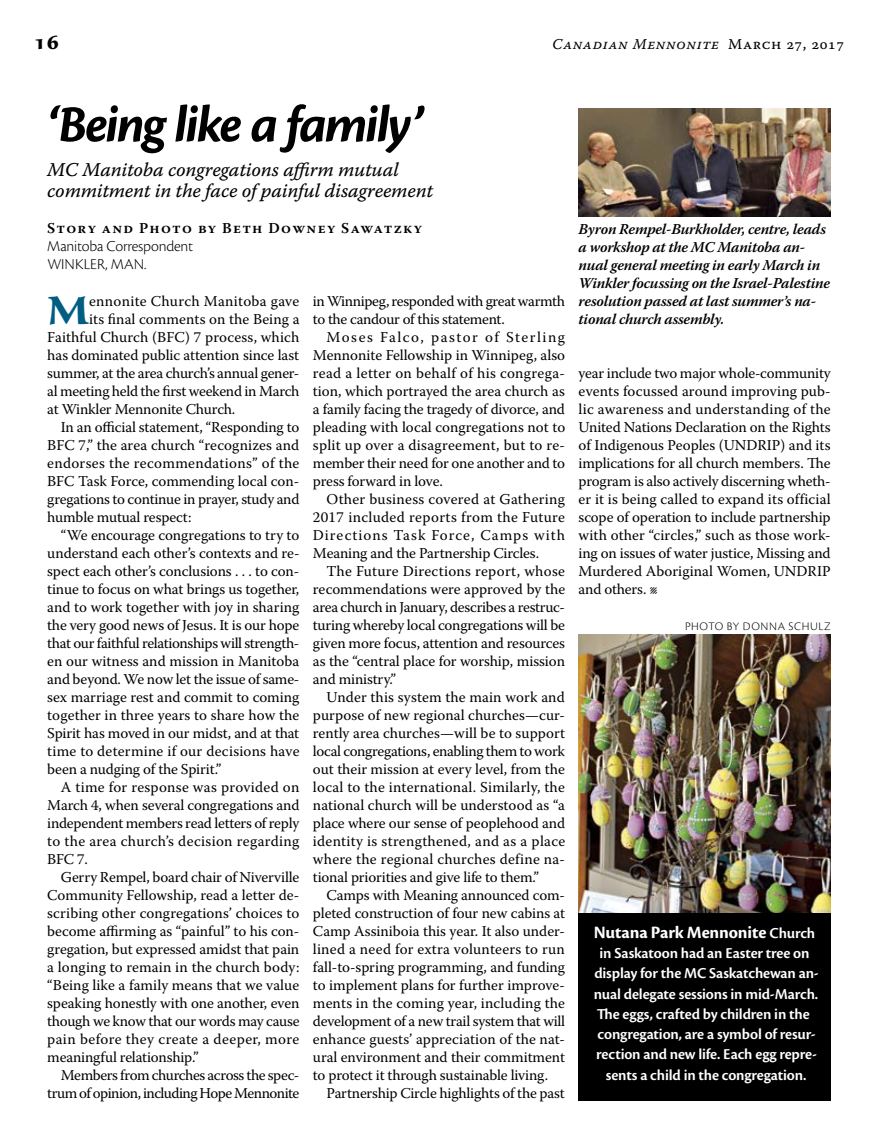
<style>
.page{position:relative;width:878px;height:1148px;background:#fff}
.page>*{position:absolute;margin:0;border:0;box-sizing:border-box;transform-origin:0 0}
.t1{font:italic 700 54px "Cronos Pro";letter-spacing:-.04em;color:#000}
.t2{font:700 40.65px "Sava Pro";color:#005e83}
.t3{font:700 21px "Sava Pro";color:#000}
.t4{font:19.5px/21px "Warnock Pro It Capt";letter-spacing:-.015em;color:#000}
.t5{font:700 18px "Cronos Pro";letter-spacing:-.01em;color:#fff}
.t6{font:600 15.75px/20.2px "Cronos Pro";letter-spacing:-.01em;color:#fff;text-align:center}
.t7{font:300 15.75px/18px "Cronos Pro";letter-spacing:-.01em;color:#000}
.t8{font:15px/18px "Warnock Pro";letter-spacing:-.01em;color:#000;text-align:justify}
.t9{font:italic 600 15px/18px "Warnock Pro";letter-spacing:-.015em;color:#000}
.t10{font:15px "Warnock Pro";letter-spacing:.01em;color:#000}
.t11{font:15px "Warnock Pro";letter-spacing:.02em;color:#000}
.t12{font:15px "Warnock Pro";letter-spacing:.015em;color:#000}
.t13{font:15px "Warnock Pro";letter-spacing:-.035em;color:#000}
.t14{font:600 15px "Warnock Pro";letter-spacing:.09em;color:#000}
.t15{font:15px "Warnock Pro";letter-spacing:-.03em;color:#000}
.t16{font:15px "Warnock Pro";letter-spacing:.025em;color:#000}
.t17{font:15px "Warnock Pro It Capt";letter-spacing:.035em;color:#000}
.t18{font:300 12px "Cronos Pro";letter-spacing:.05em;color:#000}
.s1{font-family:"Warnock Pro Capt"}
.s2{font-weight:600;font-size:15.75px}
</style>
<div class="page">
<img style="left:578px;top:108px;width:252px;height:108px">
<div style="left:578px;top:882px;width:252px;height:218px;background:#000"></div>
<img style="left:578px;top:634px;width:252px;height:278px">
<h3 class="t3" style="left:34px;top:28px;width:27px">16</h3>
<p class="t17" style="left:552px;top:35px;width:293px">Canadian Mennonite <span class="s1">March 27, 2017</span></p>
<h1 class="t1" style="left:47px;top:93px;width:378px">‘Being like a family’</h1>
<h3 class="t4" style="left:47px;top:158px;width:387px">MC Manitoba congregations affirm mutual commitment in the face of painful disagreement</h3>
<p class="t14" style="left:47px;top:219px;width:376px">Story and Photo by Beth Downey Sawatzky</p>
<p class="t7" style="left:47px;top:237px;width:147px">Manitoba Correspondent<br>WINKLER, MAN.</p>
<h2 class="t2" style="left:47px;top:283px;width:44px">M</h2>
<p class="t11" style="left:89px;top:292px;width:212px">ennonite Church Manitoba gave</p>
<p class="t8" style="left:313px;top:292px;width:253px">in Winnipeg, responded with great warmth to the candour of this statement.</p>
<p class="t8" style="left:313px;top:328px;width:254px;text-indent:14px">Moses Falco, pastor of Sterling Mennonite Fellowship in Winnipeg, also read a letter on behalf of his congrega&shy;tion, which portrayed the area church as a family facing the tragedy of divorce, and pleading with local congregations not to split up over a disagreement, but to re&shy;member their need for one another and to press forward in love.</p>
<p class="t8" style="left:313px;top:490px;width:254px;text-indent:14px">Other business covered at Gathering 2017 included reports from the Future Directions Task Force, Camps with Meaning and the Partnership Circles.</p>
<p class="t8" style="left:313px;top:562px;width:254px;text-indent:14px">The Future Directions report, whose recommendations were approved by the area church in January, describes a restruc&shy;turing whereby local congregations will be given more focus, attention and resources as the “central place for worship, mission and ministry.”</p>
<p class="t8" style="left:313px;top:688px;width:254px;text-indent:14px">Under this system the main work and purpose of new regional churches—cur&shy;rently area churches—will be to support local congregations, enabling them to work out their mission at every level, from the local to the international. Similarly, the national church will be understood as “a place where our sense of peoplehood and identity is strengthened, and as a place where the regional churches define na&shy;tional priorities and give life to them.”</p>
<p class="t8" style="left:313px;top:886px;width:254px;text-indent:14px">Camps with Meaning announced com&shy;pleted construction of four new cabins at Camp Assiniboia this year. It also under&shy;lined a need for extra volunteers to run fall-to-spring programming, and funding to implement plans for further improve&shy;ments in the coming year, including the development of a new trail system that will enhance guests’ appreciation of the nat&shy;ural environment and their commitment to protect it through sustainable living.</p>
<p class="t8" style="left:326px;top:1084px;width:240px">Partnership Circle highlights of the past</p>
<p class="t8" style="left:89px;top:310px;width:212px">its final comments on the Being a</p>
<p class="t10" style="left:47px;top:328px;width:253px">Faithful Church (BFC) 7 process, which</p>
<p class="t8" style="left:47px;top:346px;width:253px">has dominated public attention since last</p>
<p class="t8" style="left:47px;top:364px;width:254px">summer, at the area church’s annual gener-</p>
<p class="t8" style="left:47px;top:382px;width:254px">al meeting held the first weekend in March</p>
<p class="t8" style="left:47px;top:400px;width:190px">at Winkler Mennonite Church.</p>
<p class="t8" style="left:61px;top:418px;width:240px">In an official statement, “Responding to</p>
<p class="t8" style="left:47px;top:436px;width:253px">BFC 7,” the area church “recognizes and</p>
<p class="t11" style="left:47px;top:454px;width:254px">endorses the recommendations” of the</p>
<p class="t8" style="left:47px;top:472px;width:253px">BFC Task Force, commending local con-</p>
<p class="t8" style="left:47px;top:490px;width:254px">gregations to continue in prayer, study and</p>
<p class="t8" style="left:47px;top:508px;width:146px">humble mutual respect:</p>
<p class="t8" style="left:61px;top:526px;width:240px">“We encourage congregations to try to</p>
<p class="t8" style="left:47px;top:544px;width:254px">understand each other’s contexts and re-</p>
<p class="t8" style="left:47px;top:562px;width:253px">spect each other’s conclusions . . . to con-</p>
<p class="t8" style="left:47px;top:580px;width:253px">tinue to focus on what brings us together,</p>
<p class="t8" style="left:47px;top:598px;width:253px">and to work together with joy in sharing</p>
<p class="t8" style="left:47px;top:616px;width:253px">the very good news of Jesus. It is our hope</p>
<p class="t8" style="left:47px;top:634px;width:254px">that our faithful relationships will strength-</p>
<p class="t8" style="left:47px;top:652px;width:253px">en our witness and mission in Manitoba</p>
<p class="t8" style="left:47px;top:670px;width:254px">and beyond. We now let the issue of same-</p>
<p class="t8" style="left:47px;top:688px;width:254px">sex marriage rest and commit to coming</p>
<p class="t10" style="left:47px;top:706px;width:254px">together in three years to share how the</p>
<p class="t8" style="left:47px;top:724px;width:253px">Spirit has moved in our midst, and at that</p>
<p class="t12" style="left:47px;top:742px;width:254px">time to determine if our decisions have</p>
<p class="t8" style="left:47px;top:760px;width:175px">been a nudging of the Spirit.”</p>
<p class="t12" style="left:61px;top:778px;width:240px">A time for response was provided on</p>
<p class="t8" style="left:47px;top:796px;width:254px">March 4, when several congregations and</p>
<p class="t8" style="left:47px;top:814px;width:253px">independent members read letters of reply</p>
<p class="t11" style="left:47px;top:832px;width:254px">to the area church’s decision regarding</p>
<p class="t8" style="left:47px;top:850px;width:42px">BFC 7.</p>
<p class="t8" style="left:61px;top:868px;width:240px">Gerry Rempel, board chair of Niverville</p>
<p class="t8" style="left:47px;top:886px;width:253px">Community Fellowship, read a letter de-</p>
<p class="t8" style="left:47px;top:904px;width:253px">scribing other congregations’ choices to</p>
<p class="t8" style="left:47px;top:922px;width:253px">become affirming as “painful” to his con-</p>
<p class="t8" style="left:47px;top:940px;width:253px">gregation, but expressed amidst that pain</p>
<p class="t10" style="left:47px;top:958px;width:254px">a longing to remain in the church body:</p>
<p class="t8" style="left:47px;top:976px;width:253px">“Being like a family means that we value</p>
<p class="t8" style="left:47px;top:994px;width:254px">speaking honestly with one another, even</p>
<p class="t8" style="left:47px;top:1012px;width:254px">though we know that our words may cause</p>
<p class="t16" style="left:47px;top:1030px;width:253px">pain before they create a deeper, more</p>
<p class="t8" style="left:47px;top:1048px;width:153px">meaningful relationship.”</p>
<p class="t15" style="left:61px;top:1066px;width:240px">Members from churches across the spec-</p>
<p class="t13" style="left:47px;top:1084px;width:253px">trum of opinion, including Hope Mennonite</p>
<p class="t9" style="left:578px;top:220px;width:253px">Byron Rempel-Burkholder, centre, leads a workshop at the MC Manitoba an&shy;nual general meeting in early March in Winkler focussing on the Israel-Palestine resolution passed at last summer’s na&shy;tional church assembly.</p>
<p class="t8" style="left:578px;top:364px;width:254px">year include two major whole-community events focussed around improving pub&shy;lic awareness and understanding of the United Nations Declaration on the Rights of Indigenous Peoples (UNDRIP) and its implications for all church members. The program is also actively discerning wheth&shy;er it is being called to expand its official scope of operation to include partnership with other “circles,” such as those work&shy;ing on issues of water justice, Missing and Murdered Aboriginal Women, UNDRIP and others. l</p>
<p class="t18" style="left:685px;top:619px;width:147px">PHOTO BY DONNA SCHULZ</p>
<p class="t5" style="left:593px;top:921px;width:223px">Nutana Park Mennonite <span class="s2">Church</span></p>
<p class="t6" style="left:593px;top:943px;width:227px">in Saskatoon had an Easter tree on display for the MC Saskatchewan an&shy;nual delegate sessions in mid-March.<br>The eggs, crafted by children in the congregation, are a symbol of resur&shy;rection and new life. Each egg repre&shy;sents a child in the congregation.</p>
</div>
